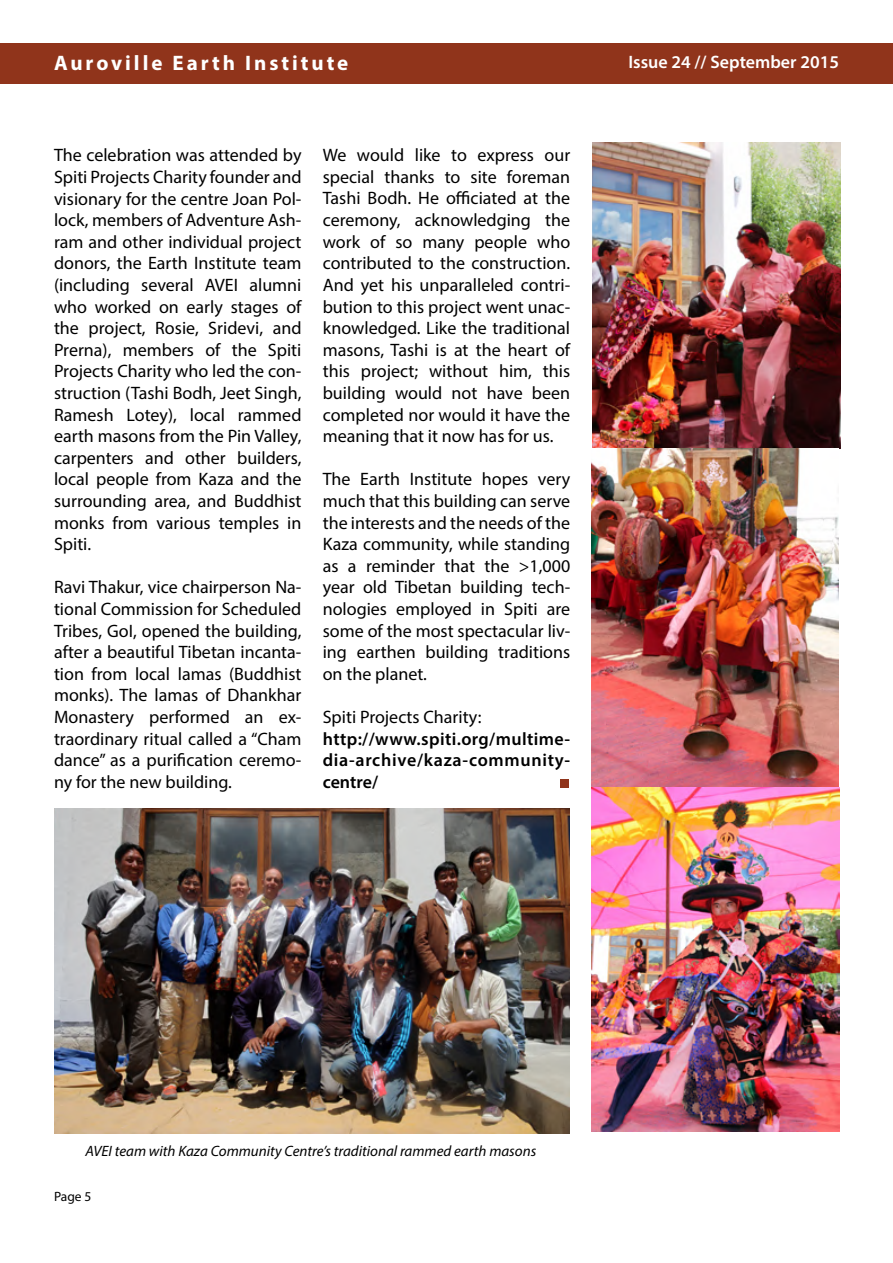
<style>
.page{position:relative;width:893px;height:1263px;background:#fff}
.page>*{position:absolute;margin:0;border:0;box-sizing:border-box;transform-origin:0 0}
.t1{font:700 21px "Myriad Pro";letter-spacing:.14em;color:#fff}
.t2{font:18px/21.6px "Myriad Pro";color:#000;text-align:justify}
.t3{font:600 18px/21.6px "Myriad Pro";letter-spacing:.03em;color:#000;text-align:justify}
.t4{font:600 18px "Myriad Pro";color:#fff}
.t5{font:italic 15px "Myriad Pro";color:#000}
.t6{font:13.5px "Myriad Pro";color:#000}
</style>
<div class="page">
<div style="left:0;top:43px;width:893px;height:41px;background:#90341b"></div>
<img style="left:593px;top:142px;width:247px;height:306px">
<img style="left:54px;top:809px;width:515px;height:324px">
<div style="left:561px;top:779px;width:8px;height:8px;background:#90341b"></div>
<img style="left:591px;top:448px;width:248px;height:684px">
<p class="t1" style="left:54px;top:49px;width:296px">Auroville Earth Institute</p>
<p class="t2" style="left:54px;top:144px;width:249px">The celebration was attended by Spiti Projects Charity founder and visionary for the centre Joan Pol&shy;lock, members of Adventure Ash&shy;ram and other individual project donors, the Earth Institute team (including several AVEI alumni who worked on early stages of the project, Rosie, Sridevi, and Prerna), members of the Spiti Projects Charity who led the con&shy;struction (Tashi Bodh, Jeet Singh, Ramesh Lotey), local rammed earth masons from the Pin Valley, carpenters and other builders, local people from Kaza and the surrounding area, and Buddhist monks from various temples in Spiti.</p>
<p class="t2" style="left:54px;top:576px;width:249px">Ravi Thakur, vice chairperson Na&shy;tional Commission for Scheduled Tribes, GoI, opened the building, after a beautiful Tibetan incanta&shy;tion from local lamas (Buddhist monks). The lamas of Dhankhar Monastery performed an ex&shy;traordinary ritual called a “Cham dance” as a purification ceremo&shy;ny for the new building.</p>
<p class="t2" style="left:323px;top:144px;width:249px">We would like to express our special thanks to site foreman Tashi Bodh. He officiated at the ceremony, acknowledging the work of so many people who contributed to the construction.<br>And yet his unparalleled contri&shy;bution to this project went unac&shy;knowledged. Like the traditional masons, Tashi is at the heart of this project; without him, this building would not have been completed nor would it have the meaning that it now has for us.</p>
<p class="t2" style="left:323px;top:468px;width:249px">The Earth Institute hopes very much that this building can serve the interests and the needs of the Kaza community, while standing as a reminder that the &gt;1,000 year old Tibetan building tech&shy;nologies employed in Spiti are some of the most spectacular liv&shy;ing earthen building traditions on the planet.</p>
<p class="t2" style="left:323px;top:706px;width:160px">Spiti Projects Charity:</p>
<p class="t3" style="left:323px;top:727px;width:249px">http://www.spiti.org/multime&shy;dia-archive/kaza-community&shy;centre/</p>
<p class="t4" style="left:628px;top:50px;width:212px">Issue 24 // September 2015</p>
<p class="t5" style="left:86px;top:1141px;width:452px">AVEI team with Kaza Community Centre’s traditional rammed earth masons</p>
<p class="t6" style="left:54px;top:1188px;width:39px">Page 5</p>
</div>
